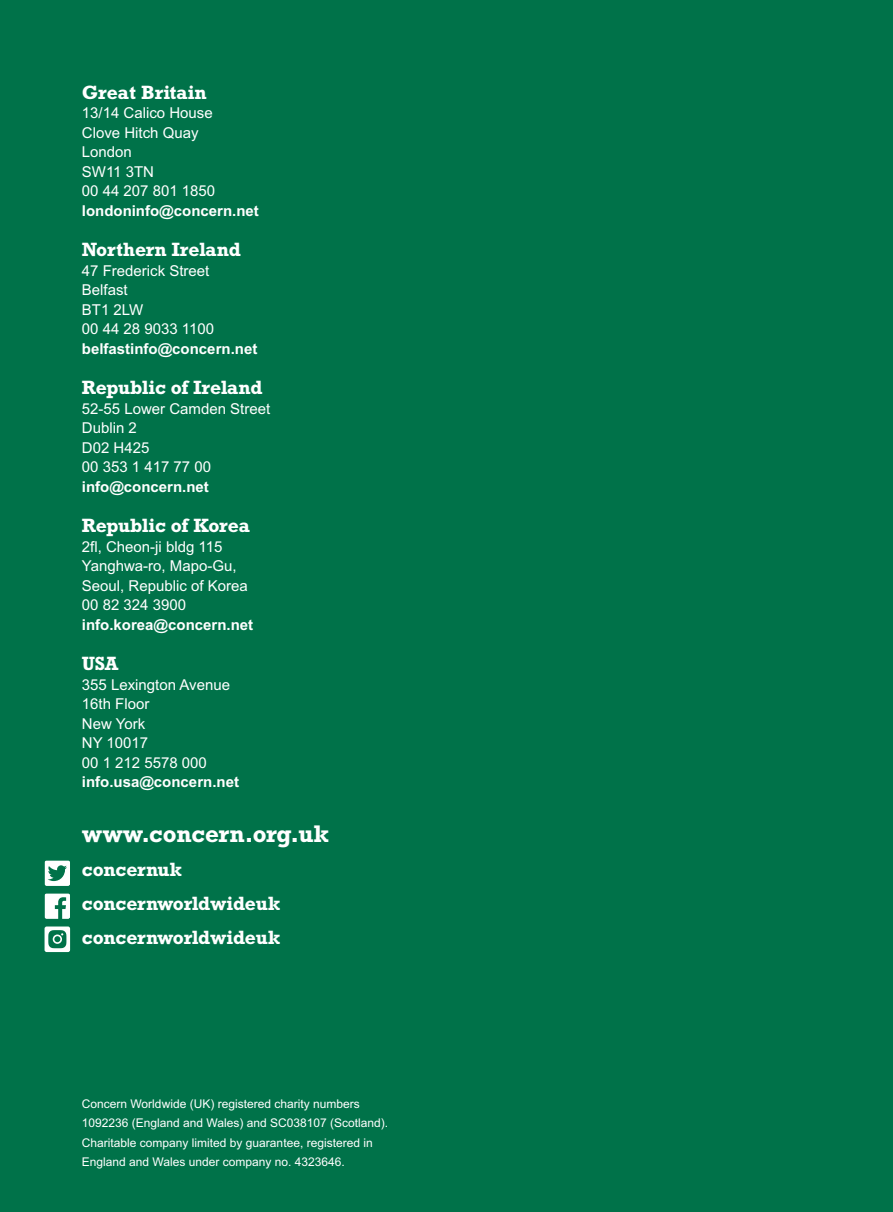
<style>
.page{position:relative;width:893px;height:1212px;background:#007249}
.page>*{position:absolute;margin:0;border:0;box-sizing:border-box;transform-origin:0 0}
.t1{font:700 22.5px "Rockwell";color:#fff}
.t2{font:700 18px/34px "Rockwell";letter-spacing:-.01em;color:#fff}
.t3{font:15px/19.5px "Arial";color:#fff}
.t4{font:700 15px "Arial";color:#fff}
.t5{font:12px/19.5px "Arial";color:#fff}
</style>
<div class="page">
<svg style="left:45px;top:860px;width:25px;height:26px"></svg>
<svg style="left:45px;top:893px;width:25px;height:26px"></svg>
<svg style="left:45px;top:926px;width:25px;height:26px"></svg>
<p class="t2" style="left:82px;top:75px;width:126px">Great Britain</p>
<p class="t3" style="left:82px;top:103px;width:135px">13/14 Calico House<br>Clove Hitch Quay<br>London<br>SW11 3TN<br>00 44 207 801 1850</p>
<p class="t4" style="left:82px;top:202px;width:179px">londoninfo@concern.net</p>
<p class="t2" style="left:82px;top:233px;width:161px">Northern Ireland</p>
<p class="t3" style="left:82px;top:261px;width:134px">47 Frederick Street<br>Belfast<br>BT1 2LW<br>00 44 28 9033 1100</p>
<p class="t4" style="left:82px;top:340px;width:177px">belfastinfo@concern.net</p>
<p class="t2" style="left:82px;top:371px;width:182px">Republic of Ireland</p>
<p class="t3" style="left:82px;top:399px;width:190px">52-55 Lower Camden Street<br>Dublin 2<br>D02 H425<br>00 353 1 417 77 00</p>
<p class="t4" style="left:82px;top:478px;width:129px">info@concern.net</p>
<p class="t2" style="left:82px;top:509px;width:170px">Republic of Korea</p>
<p class="t3" style="left:82px;top:537px;width:167px">2fl, Cheon-ji bldg 115<br>Yanghwa-ro, Mapo-Gu,<br>Seoul, Republic of Korea<br>00 82 324 3900</p>
<p class="t4" style="left:82px;top:616px;width:173px">info.korea@concern.net</p>
<p class="t2" style="left:82px;top:647px;width:38px">USA</p>
<p class="t3" style="left:82px;top:675px;width:150px">355 Lexington Avenue<br>16th Floor<br>New York<br>NY 10017<br>00 1 212 5578 000</p>
<p class="t4" style="left:82px;top:773px;width:159px">info.usa@concern.net</p>
<h1 class="t1" style="left:82px;top:821px;width:248px">www.concern.org.uk</h1>
<p class="t2" style="left:82px;top:853px;width:200px">concernuk concernworldwideuk concernworldwideuk</p>
<p class="t5" style="left:82px;top:1094px;width:308px">Concern Worldwide (UK) registered charity numbers 1092236 (England and Wales) and SC038107 (Scotland).<br>Charitable company limited by guarantee, registered in England and Wales under company no. 4323646.</p>
</div>
